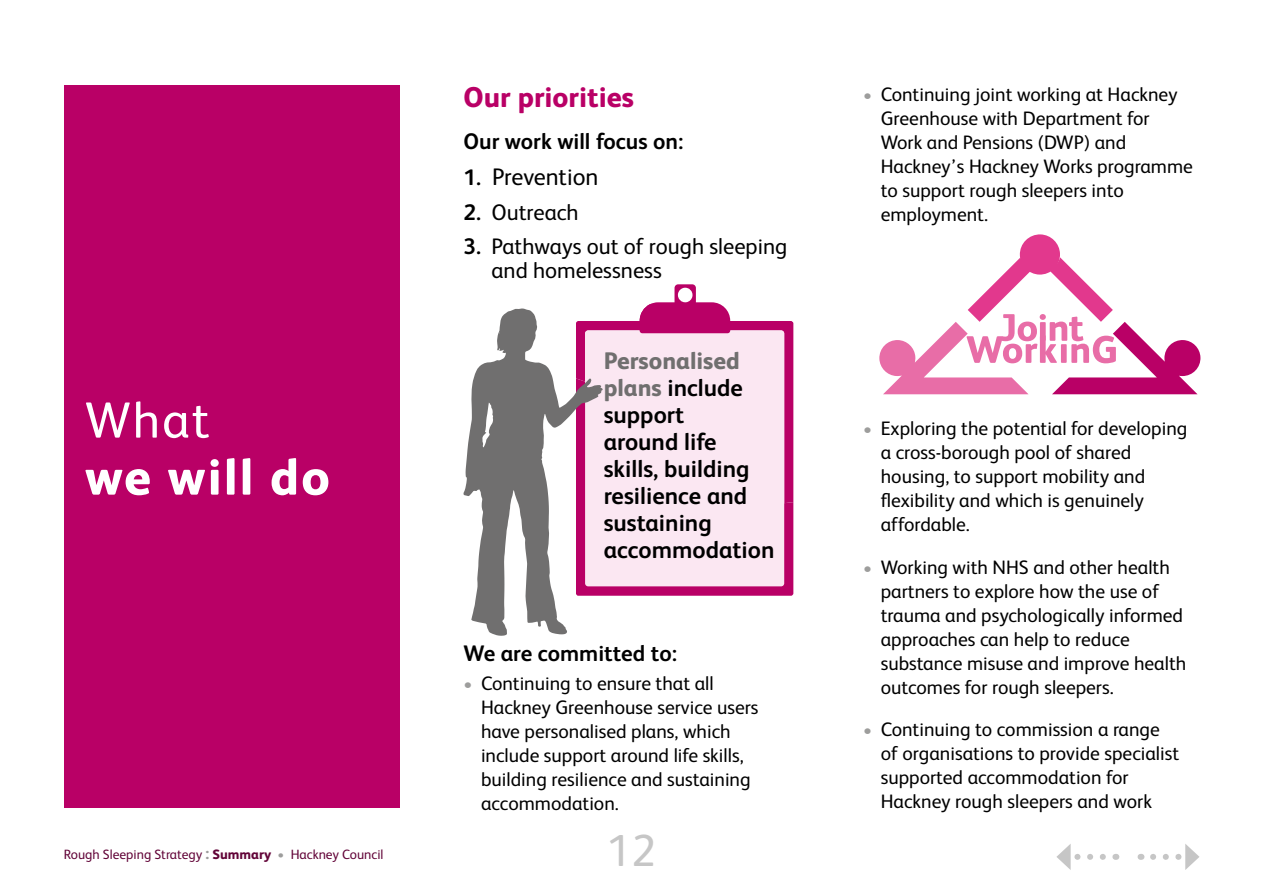
<style>
.page{position:relative;width:1263px;height:893px;background:#fff}
.page>*{position:absolute;margin:0;border:0;box-sizing:border-box;transform-origin:0 0}
.t1{font:800 51px "FS Albert";letter-spacing:.04em;color:#fff}
.t2{font:51px "FS Albert";color:#fff}
.t3{font:45px "FS Albert";color:#c6c6c6}
.t4{font:800 28.5px "FS Albert";color:#b90066}
.t5{font:700 24px/27px "FS Albert";color:#000}
.t6{font:24px "FS Albert";letter-spacing:-.005em;color:#000}
.t7{font:22.5px/24px "FS Albert";color:#000}
.t8{font:700 22.5px "FS Albert";color:#000}
.t9{font:19.5px/24px "FS Albert";color:#000}
.t10{font:13.5px "FS Albert";color:#620438}
.s1{font-weight:800;font-size:16.5px;color:#9d9d9c}
.s2{font-weight:800}
.s3{color:#9d9d9c}
.s4{font-weight:700;font-size:22.5px}
.s5{font-weight:700}
.s6{font-weight:800;color:#706f6f}
.s7{font-weight:800;font-size:18px;color:#9d9d9c}
</style>
<div class="page">
<svg style="left:1153px;top:844px;width:46px;height:26px"></svg>
<svg style="left:1056px;top:844px;width:47px;height:26px"></svg>
<div style="left:64px;top:85px;width:336px;height:723px;background:#b90066"></div>
<svg style="left:603px;top:321px;width:190px;height:58px"></svg>
<div style="left:585px;top:330px;width:199px;height:256px;background:#fbe7f2;border-radius:3px"></div>
<svg style="left:603px;top:379px;width:190px;height:217px"></svg>
<svg style="left:640px;top:284px;width:90px;height:49px"></svg>
<svg style="left:463px;top:308px;width:140px;height:328px"></svg>
<svg style="left:879px;top:257px;width:322px;height:137px"></svg>
<div style="left:1019px;top:234px;width:41px;height:41px;background:#e2388d;border-radius:50%"></div>
<h1 class="t2" style="left:85px;top:386px;width:126px">What</h1>
<h1 class="t1" style="left:85px;top:440px;width:246px">we will do</h1>
<p class="t10" style="left:64px;top:845px;width:321px">Rough Sleeping Strategy <span class="s1">:</span> <span class="s2">Summary</span> <span class="s3">•</span> Hackney Council</p>
<h3 class="t4" style="left:463px;top:77px;width:172px">Our priorities</h3>
<p class="t8" style="left:463px;top:125px;width:221px">Our work will focus on:</p>
<p class="t6" style="left:463px;top:161px;width:136px"><span class="s4">1.</span> Prevention</p>
<p class="t7" style="left:463px;top:199px;width:117px"><span class="s5">2.</span> Outreach</p>
<p class="t7" style="left:491px;top:233px;width:297px;text-indent:-28px"><span class="s5">3.</span> Pathways out of rough sleeping and homelessness</p>
<p class="t5" style="left:604px;top:346px;width:172px"><span class="s6">Personalised plans</span> include support<br>around life skills, building resilience and sustaining accommodation</p>
<p class="t8" style="left:463px;top:638px;width:215px">We are committed to:</p>
<p class="t9" style="left:481px;top:670px;width:279px;text-indent:-17px"><span class="s7">•</span> Continuing to ensure that all<br>Hackney Greenhouse service users have personalised plans, which include support around life skills, building resilience and sustaining accommodation.</p>
<h2 class="t3" style="left:607px;top:820px;width:50px">12</h2>
<p class="t9" style="left:881px;top:81px;width:314px;text-indent:-17px"><span class="s7">•</span> Continuing joint working at Hackney<br>Greenhouse with Department for<br>Work and Pensions (DWP) and<br>Hackney’s Hackney Works programme to support rough sleepers into employment.</p>
<p class="t9" style="left:881px;top:415px;width:308px;text-indent:-17px"><span class="s7">•</span> Exploring the potential for developing a cross-borough pool of shared housing, to support mobility and flexibility and which is genuinely affordable.</p>
<p class="t9" style="left:881px;top:554px;width:307px;text-indent:-17px"><span class="s7">•</span> Working with NHS and other health partners to explore how the use of trauma and psychologically informed approaches can help to reduce substance misuse and improve health outcomes for rough sleepers.</p>
<p class="t9" style="left:881px;top:716px;width:300px;text-indent:-17px"><span class="s7">•</span> Continuing to commission a range of organisations to provide specialist supported accommodation for Hackney rough sleepers and work</p>
</div>
